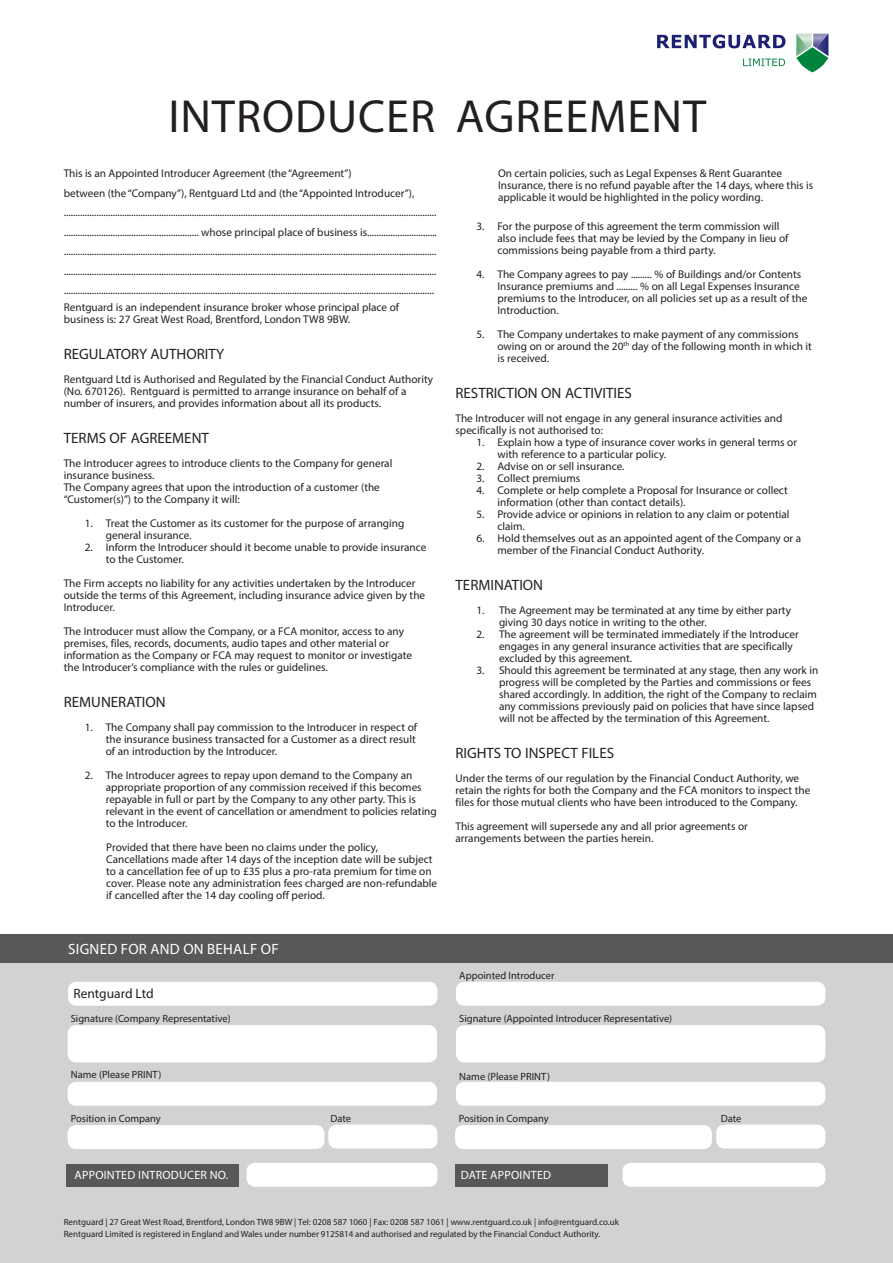
<style>
.page{position:relative;width:893px;height:1263px;background:#fff}
.page>*{position:absolute;margin:0;border:0;box-sizing:border-box;transform-origin:0 0}
.t1{font:46.65px "Myriad Pro";letter-spacing:.02em;color:#231f20}
.t2{font:15px "Myriad Pro";color:#231f20}
.t3{font:14.85px "Myriad Pro";letter-spacing:.02em;color:#fff}
.t4{font:13.5px "Myriad Pro";color:#231f20}
.t5{font:12px "Myriad Pro";letter-spacing:.02em;color:#fff}
.Basic{font:11.25px/12px "Myriad Pro";color:#231f20}
.Indent{font:11.25px/12px "Myriad Pro";color:#231f20}
.t6{font:10.5px "Myriad Pro";color:#231f20}
.t7{font:9px/12px "Myriad Pro";color:#231f20}
</style>
<div class="page">
<div style="left:0;top:943px;width:893px;height:320px;background:#d1d2d4"></div>
<div style="left:68px;top:1082px;width:369px;height:24px;background:#fff;border-radius:9px"></div>
<div style="left:456px;top:982px;width:369px;height:24px;background:#fff;border-radius:9px"></div>
<div style="left:456px;top:1082px;width:369px;height:24px;background:#fff;border-radius:9px"></div>
<div style="left:68px;top:1125px;width:256px;height:24px;background:#fff;border-radius:9px"></div>
<div style="left:455px;top:1125px;width:257px;height:24px;background:#fff;border-radius:9px"></div>
<div style="left:328px;top:1124px;width:109px;height:24px;background:#fff;border-radius:9px"></div>
<div style="left:716px;top:1124px;width:109px;height:24px;background:#fff;border-radius:9px"></div>
<div style="left:247px;top:1163px;width:190px;height:24px;background:#fff;border-radius:9px"></div>
<div style="left:623px;top:1163px;width:202px;height:24px;background:#fff;border-radius:9px"></div>
<div style="left:0;top:934px;width:893px;height:29px;background:#57585a"></div>
<div style="left:67px;top:1164px;width:172px;height:23px;background:#57585a"></div>
<div style="left:455px;top:1164px;width:153px;height:23px;background:#57585a"></div>
<div style="left:68px;top:1025px;width:369px;height:37px;background:#fff;border-radius:9px"></div>
<div style="left:456px;top:1025px;width:369px;height:37px;background:#fff;border-radius:9px"></div>
<div style="left:68px;top:982px;width:369px;height:24px;background:#fff;border-radius:9px"></div>
<svg style="left:657px;top:35px;width:128px;height:13px"></svg>
<svg style="left:743px;top:59px;width:42px;height:7px"></svg>
<svg style="left:796px;top:33px;width:33px;height:39px"></svg>
<p class="t1" style="left:168px;top:87px;width:539px">INTRODUCER AGREEMENT</p>
<p class="Basic" style="left:64px;top:164px;width:375px;line-height:19.5px">This is an Appointed Introducer Agreement (the “Agreement”)<br>between (the “Company”), Rentguard Ltd and (the “Appointed Introducer”), ................................................................................................................................................................ .......................................................... whose principal place of business is.............................. ................................................................................................................................................................ ................................................................................................................................................................ ...............................................................................................................................................................</p>
<p class="Basic" style="left:64px;top:301px;width:337px">Rentguard is an independent insurance broker whose principal place of business is: 27 Great West Road, Brentford, London TW8 9BW.</p>
<p class="t2" style="left:64px;top:344px;width:162px">REGULATORY AUTHORITY</p>
<p class="Basic" style="left:64px;top:373px;width:371px">Rentguard Ltd is Authorised and Regulated by the Financial Conduct Authority (No. 670126). Rentguard is permitted to arrange insurance on behalf of a number of insurers, and provides information about all its products.</p>
<p class="t2" style="left:64px;top:428px;width:147px">TERMS OF AGREEMENT</p>
<p class="Basic" style="left:64px;top:457px;width:330px">The Introducer agrees to introduce clients to the Company for general insurance business.</p>
<p class="Basic" style="left:64px;top:481px;width:318px">The Company agrees that upon the introduction of a customer (the “Customer(s)”) to the Company it will:</p>
<p class="Basic" style="left:106px;top:517px;width:300px;text-indent:-21px">1. Treat the Customer as its customer for the purpose of arranging general insurance.</p>
<p class="Basic" style="left:106px;top:541px;width:322px;text-indent:-21px">2. Inform the Introducer should it become unable to provide insurance to the Customer.</p>
<p class="Basic" style="left:64px;top:577px;width:363px">The Firm accepts no liability for any activities undertaken by the Introducer outside the terms of this Agreement, including insurance advice given by the<br>Introducer.</p>
<p class="Basic" style="left:64px;top:625px;width:350px">The Introducer must allow the Company, or a FCA monitor, access to any premises, files, records, documents, audio tapes and other material or information as the Company or FCA may request to monitor or investigate the Introducer’s compliance with the rules or guidelines.</p>
<p class="t2" style="left:64px;top:692px;width:103px">REMUNERATION</p>
<p class="Basic" style="left:106px;top:721px;width:313px;text-indent:-21px">1. The Company shall pay commission to the Introducer in respect of the insurance business transacted for a Customer as a direct result of an introduction by the Introducer.</p>
<p class="Basic" style="left:106px;top:769px;width:333px;text-indent:-21px">2. The Introducer agrees to repay upon demand to the Company an appropriate proportion of any commission received if this becomes repayable in full or part by the Company to any other party. This is relevant in the event of cancellation or amendment to policies relating to the Introducer.</p>
<p class="Basic" style="left:106px;top:841px;width:332px">Provided that there have been no claims under the policy, Cancellations made after 14 days of the inception date will be subject to a cancellation fee of up to £35 plus a pro-rata premium for time on cover. Please note any administration fees charged are non-refundable if cancelled after the 14 day cooling off period.</p>
<p class="t3" style="left:68px;top:940px;width:212px">SIGNED FOR AND ON BEHALF OF</p>
<p class="t4" style="left:73px;top:985px;width:82px">Rentguard Ltd</p>
<p class="t6" style="left:71px;top:1012px;width:161px">Signature (Company Representative)</p>
<p class="t6" style="left:71px;top:1068px;width:92px">Name (Please PRINT)</p>
<p class="Indent" style="left:498px;top:168px;width:317px">On certain policies, such as Legal Expenses &amp; Rent Guarantee<br>Insurance, there is no refund payable after the 14 days, where this is applicable it would be highlighted in the policy wording.</p>
<p class="Basic" style="left:497px;top:220px;width:293px;text-indent:-21px">3. For the purpose of this agreement the term commission will also include fees that may be levied by the Company in lieu of commissions being payable from a third party.</p>
<p class="Basic" style="left:497px;top:268px;width:311px;text-indent:-21px">4. The Company agrees to pay ......... % of Buildings and/or Contents Insurance premiums and ......... % on all Legal Expenses Insurance premiums to the Introducer, on all policies set up as a result of the Introduction.</p>
<p class="Basic" style="left:497px;top:328px;width:316px;text-indent:-21px">5. The Company undertakes to make payment of any commissions owing on or around the 20<sup>th</sup> day of the following month in which it is received.</p>
<p class="t2" style="left:455px;top:383px;width:178px">RESTRICTION ON ACTIVITIES</p>
<p class="Basic" style="left:455px;top:412px;width:328px">The Introducer will not engage in any general insurance activities and specifically is not authorised to:</p>
<p class="Basic" style="left:497px;top:436px;width:301px;text-indent:-21px">1. Explain how a type of insurance cover works in general terms or with reference to a particular policy.</p>
<p class="Basic" style="left:476px;top:460px;width:150px">2. Advise on or sell insurance.</p>
<p class="Basic" style="left:476px;top:472px;width:105px">3. Collect premiums</p>
<p class="Basic" style="left:497px;top:484px;width:292px;text-indent:-21px">4. Complete or help complete a Proposal for Insurance or collect information (other than contact details).</p>
<p class="Basic" style="left:497px;top:508px;width:293px;text-indent:-21px">5. Provide advice or opinions in relation to any claim or potential claim.</p>
<p class="Basic" style="left:497px;top:532px;width:305px;text-indent:-21px">6. Hold themselves out as an appointed agent of the Company or a member of the Financial Conduct Authority.</p>
<p class="t2" style="left:455px;top:575px;width:89px">TERMINATION</p>
<p class="Basic" style="left:499px;top:604px;width:294px;text-indent:-22px">1. The Agreement may be terminated at any time by either party giving 30 days notice in writing to the other.</p>
<p class="Basic" style="left:499px;top:628px;width:301px;text-indent:-22px">2. The agreement will be terminated immediately if the Introducer engages in any general insurance activities that are specifically excluded by this agreement.</p>
<p class="Basic" style="left:499px;top:664px;width:321px;text-indent:-22px">3. Should this agreement be terminated at any stage, then any work in progress will be completed by the Parties and commissions or fees shared accordingly. In addition, the right of the Company to reclaim any commissions previously paid on policies that have since lapsed will not be affected by the termination of this Agreement.</p>
<p class="t2" style="left:455px;top:743px;width:160px">RIGHTS TO INSPECT FILES</p>
<p class="Basic" style="left:455px;top:772px;width:356px">Under the terms of our regulation by the Financial Conduct Authority, we retain the rights for both the Company and the FCA monitors to inspect the files for those mutual clients who have been introduced to the Company.</p>
<p class="Basic" style="left:455px;top:820px;width:294px">This agreement will supersede any and all prior agreements or arrangements between the parties herein.</p>
<p class="t6" style="left:459px;top:968px;width:97px">Appointed Introducer</p>
<p class="t6" style="left:459px;top:1012px;width:214px">Signature (Appointed Introducer Representative)</p>
<p class="t6" style="left:459px;top:1069px;width:92px">Name (Please PRINT)</p>
<p class="t6" style="left:71px;top:1112px;width:92px">Position in Company</p>
<p class="t6" style="left:330px;top:1112px;width:22px">Date</p>
<p class="t6" style="left:459px;top:1112px;width:92px">Position in Company</p>
<p class="t6" style="left:721px;top:1112px;width:22px">Date</p>
<p class="t5" style="left:75px;top:1168px;width:155px">APPOINTED INTRODUCER NO.</p>
<p class="t5" style="left:461px;top:1168px;width:92px">DATE APPOINTED</p>
<p class="t7" style="left:64px;top:1216px;width:557px">Rentguard | 27 Great West Road, Brentford, London TW8 9BW | Tel: 0208 587 1060 | Fax: 0208 587 1061 | www.rentguard.co.uk | info@rentguard.co.uk<br>Rentguard Limited is registered in England and Wales under number 9125814 and authorised and regulated by the Financial Conduct Authority.</p>
</div>
